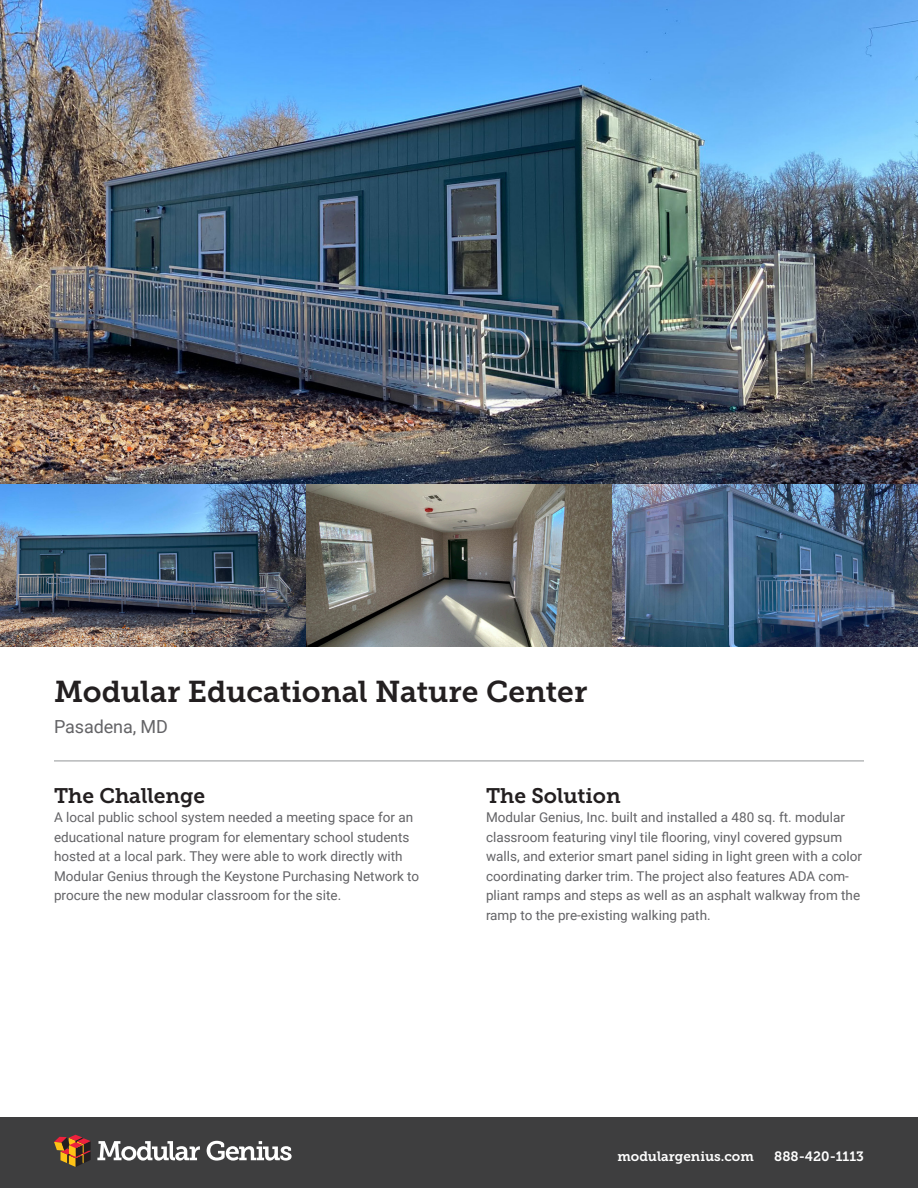
<style>
.page{position:relative;width:918px;height:1188px;background:#fff}
.page>*{position:absolute;margin:0;border:0;box-sizing:border-box;transform-origin:0 0}
.t1{font:30px "Museo Slab 700";color:#231f20}
.t2{font:21px "Museo Slab 700";color:#231f20}
.t3{font:18px "Roboto";letter-spacing:-.005em;color:#636366}
.t4{font:13.5px/19.5px "Roboto";color:#636366}
.t5{font:13.5px "Museo Slab 700";color:#fff}
</style>
<div class="page">
<img style="left:0;top:0;width:918px;height:647px">
<hr style="left:54px;top:761px;width:810px;height:1px;background:#939598">
<div style="left:0;top:1118px;width:918px;height:70px;background:#3e3e3f"></div>
<svg style="left:97px;top:1141px;width:103px;height:20px"></svg>
<svg style="left:207px;top:1141px;width:85px;height:20px"></svg>
<svg style="left:54px;top:1135px;width:37px;height:32px"></svg>
<p class="t1" style="left:54px;top:674px;width:535px">Modular Educational Nature Center</p>
<p class="t3" style="left:54px;top:714px;width:116px">Pasadena, MD</p>
<p class="t2" style="left:54px;top:783px;width:153px">The Challenge</p>
<p class="t4" style="left:54px;top:807px;width:367px">A local public school system needed a meeting space for an educational nature program for elementary school students hosted at a local park. They were able to work directly with Modular Genius through the Keystone Purchasing Network to procure the new modular classroom for the site.</p>
<p class="t2" style="left:486px;top:783px;width:136px">The Solution</p>
<p class="t4" style="left:486px;top:807px;width:378px">Modular Genius, Inc. built and installed a 480 sq. ft. modular classroom featuring vinyl tile flooring, vinyl covered gypsum walls, and exterior smart panel siding in light green with a color coordinating darker trim. The project also features ADA com&shy;pliant ramps and steps as well as an asphalt walkway from the ramp to the pre-existing walking path.</p>
<p class="t5" style="left:617px;top:1149px;width:138px">modulargenius.com</p>
<p class="t5" style="left:774px;top:1149px;width:91px">888-420-1113</p>
</div>
